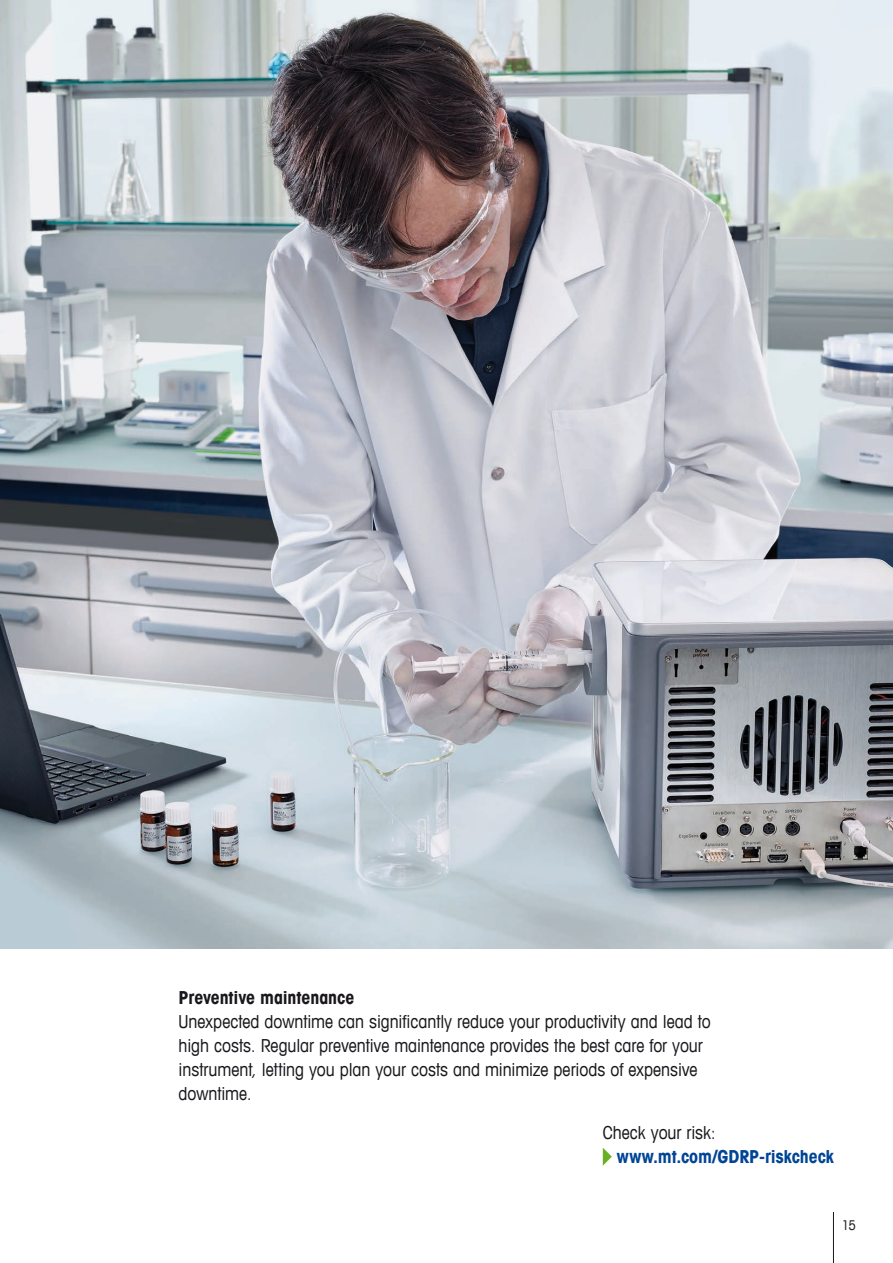
<style>
.page{position:relative;width:893px;height:1263px;background:#fff}
.page>*{position:absolute;margin:0;border:0;box-sizing:border-box;transform-origin:0 0}
._02_Lead_12_16_Runni{font:condensed 18px/24px "Avant Garde Com";letter-spacing:-.005em;color:#1a171c}
._03_running_text{font:700 condensed 18px "Avant Garde Com";letter-spacing:-.005em;color:#004595}
._02_Lead_12_16_Runni-2{font:700 condensed 18px "Avant Garde Com";letter-spacing:-.005em;color:#1a171c}
._03_Running_Text_10{font:condensed 18px "Avant Garde Com";letter-spacing:-.005em;color:#1a171c}
.Page_Number_Right{font:condensed 13.5px "Avant Garde Com";color:#1a171c}
</style>
<div class="page">
<hr style="left:833px;top:1212px;width:1px;height:51px;background:#1a171c">
<img style="left:0;top:0;width:893px;height:948px">
<svg style="left:603px;top:1148px;width:9px;height:18px"></svg>
<p class="_02_Lead_12_16_Runni-2" style="left:179px;top:986px;width:177px">Preventive maintenance</p>
<p class="_02_Lead_12_16_Runni" style="left:179px;top:1009px;width:534px">Unexpected downtime can significantly reduce your productivity and lead to high costs. Regular preventive maintenance provides the best care for your instrument, letting you plan your costs and minimize periods of expensive downtime.</p>
<p class="_03_Running_Text_10" style="left:603px;top:1122px;width:115px">Check your risk:</p>
<p class="_03_running_text" style="left:617px;top:1145px;width:219px">www.mt.com/GDRP-riskcheck</p>
<p class="Page_Number_Right" style="left:842px;top:1217px;width:15px">15</p>
</div>
